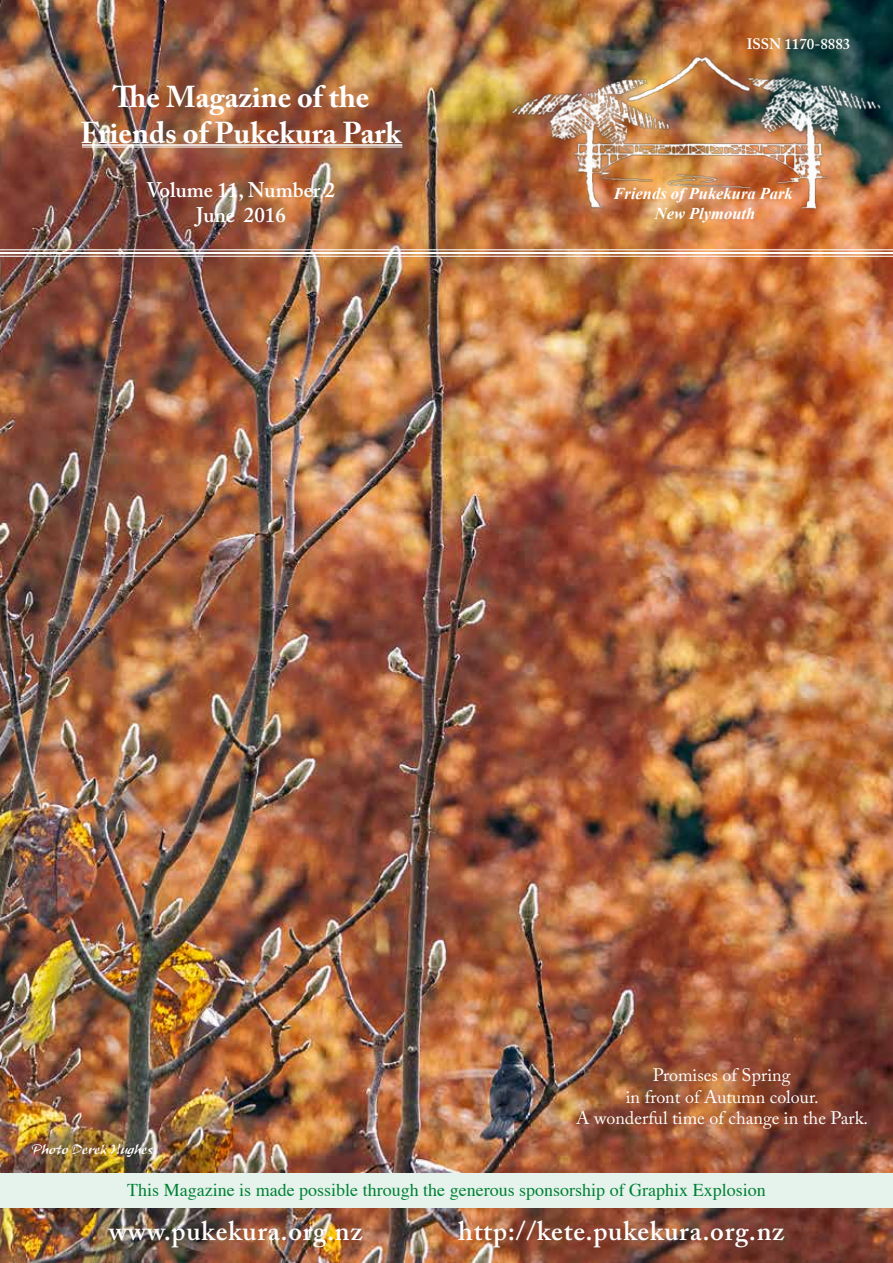
<style>
.page{position:relative;width:893px;height:1263px;background:#fff}
.page>*{position:absolute;margin:0;border:0;box-sizing:border-box;transform-origin:0 0}
.t1{font:700 30px/36px "Adobe Caslon Pro";color:#fff;text-align:center}
.t2{font:600 27px "Adobe Caslon Pro";letter-spacing:.025em;color:#fff}
.t3{font:600 21px/25.2px "Adobe Caslon Pro";color:#fff;text-align:center}
.t4{font:18px "Times";color:#008034}
.t5{font:18px/21.6px "Adobe Caslon Pro";color:#fff;text-align:center}
.t6{font:italic 700 16.5px/19.8px "Times New Roman";color:#fff;text-align:center}
.t7{font:15px "Ruach Let Plain";color:#fff}
.t8{font:600 15px "Adobe Caslon Pro";color:#fff}
</style>
<div class="page">
<img style="left:0;top:0;width:893px;height:1263px">
<div style="left:0;top:1173px;width:893px;height:34px;background:#e6f3ec"></div>
<hr style="left:82px;top:144px;width:320px;height:2px;background:#fff">
<hr style="left:82px;top:147px;width:320px;height:1px;background:#fff">
<hr style="left:0;top:249px;width:893px;height:1px;background:#fff">
<hr style="left:0;top:252px;width:893px;height:2px;background:#fff">
<hr style="left:0;top:256px;width:893px;height:1px;background:#fff">
<img style="left:505px;top:53px;width:385px;height:186px">
<h1 class="t1" style="left:81px;top:78px;width:322px">The Magazine of the<br>Friends of Pukekura Park</h1>
<p class="t3" style="left:147px;top:177px;width:190px">Volume 11, Number 2<br>June 2016</p>
<p class="t8" style="left:747px;top:35px;width:105px">ISSN 1170-8883</p>
<p class="t6" style="left:614px;top:183px;width:181px">Friends of Pukekura Park<br>New Plymouth</p>
<p class="t7" style="left:31px;top:1139px;width:124px">Photo Derek Hughes</p>
<p class="t5" style="left:576px;top:1064px;width:293px">Promises of Spring<br>in front of Autumn colour.<br>A wonderful time of change in the Park.</p>
<p class="t4" style="left:127px;top:1173px;width:640px">This Magazine is made possible through the generous sponsorship of Graphix Explosion</p>
<h2 class="t2" style="left:109px;top:1214px;width:255px">www.pukekura.org.nz</h2>
<h2 class="t2" style="left:458px;top:1214px;width:327px">http://kete.pukekura.org.nz</h2>
</div>
